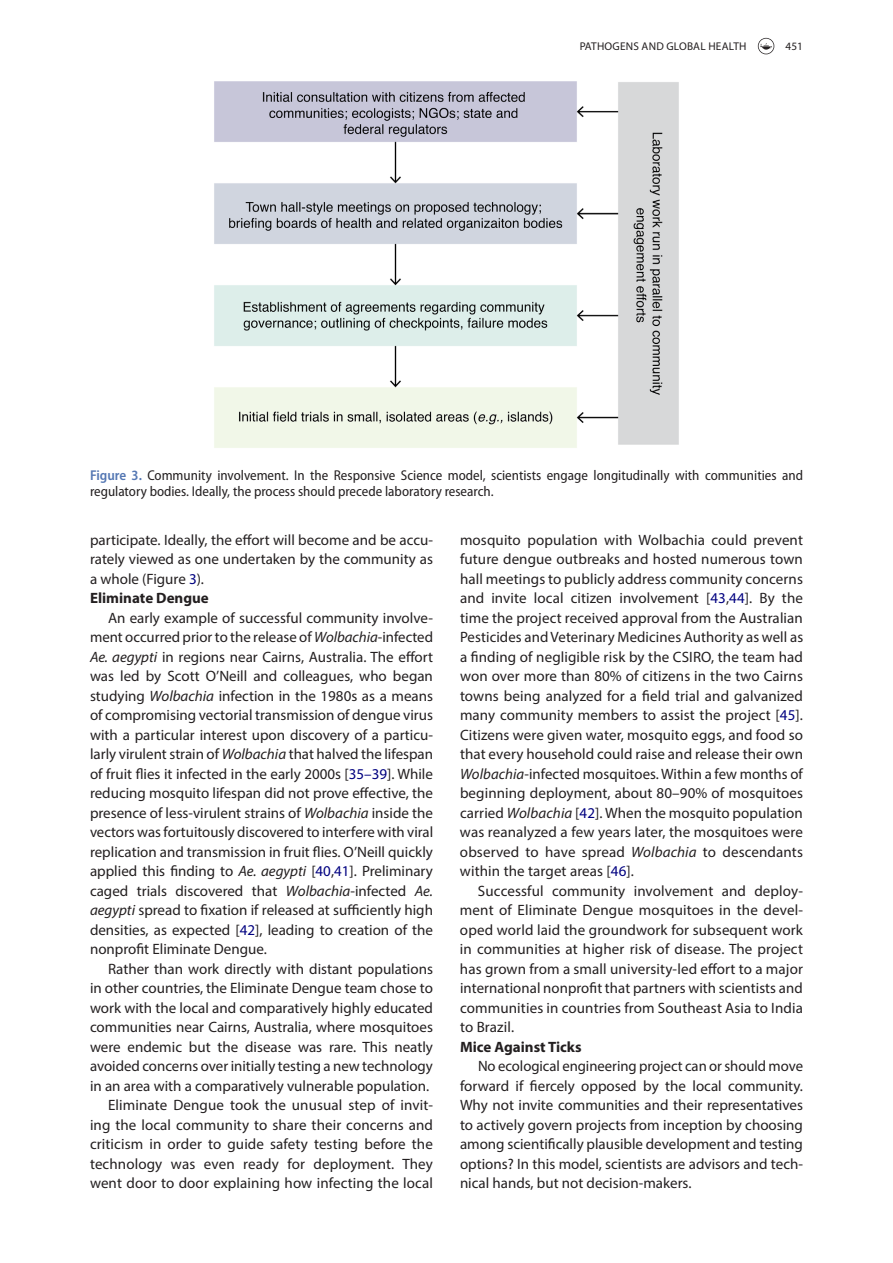
<style>
.page{position:relative;width:893px;height:1263px;background:#fff}
.page>*{position:absolute;margin:0;border:0;box-sizing:border-box;transform-origin:0 0}
.t1{font:15px/19.5px "Myriad Pro";color:#231f20;text-align:justify}
.t2{font:700 15px "Myriad Pro";color:#231f20}
.t3{font:semi-condensed 14.25px/16.5px "Myriad Pro";color:#231f20}
.t4{font:11.25px "Myriad Pro";letter-spacing:.02em;color:#231f20}
.s1{font-weight:600;color:#5477b3}
.s2{color:#000080}
.s3{font-weight:700}
.s4{font-style:italic}
</style>
<div class="page">
<svg style="left:758px;top:38px;width:16px;height:16px"></svg>
<img style="left:214px;top:81px;width:465px;height:367px">
<p class="t4" style="left:580px;top:39px;width:168px">PATHOGENS AND GLOBAL HEALTH</p>
<p class="t4" style="left:786px;top:39px;width:19px">451</p>
<p class="t3" style="left:90px;top:467px;width:714px"><span class="s1">Figure 3.</span> Community involvement. In the Responsive Science model, scientists engage longitudinally with communities and regulatory bodies. Ideally, the process should precede laboratory research.</p>
<p class="t1" style="left:90px;top:530px;width:344px;text-align:left">participate. Ideally, the effort will become and be accu&shy;rately viewed as one undertaken by the community as a whole (Figure <span class="s2">3</span>).<br><span class="s3">Eliminate Dengue</span></p>
<p class="t1" style="left:90px;top:608px;width:345px;text-indent:18px">An early example of successful community involve&shy;ment occurred prior to the release of <span class="s4">Wolbachia</span>-infected <span class="s4">Ae. aegypti</span> in regions near Cairns, Australia. The effort was led by Scott O’Neill and colleagues, who began studying <span class="s4">Wolbachia</span> infection in the 1980s as a means of compromising vectorial transmission of dengue virus with a particular interest upon discovery of a particu&shy;larly virulent strain of <span class="s4">Wolbachia</span> that halved the lifespan of fruit flies it infected in the early 2000s [<span class="s2">35–39</span>]. While reducing mosquito lifespan did not prove effective, the presence of less-virulent strains of <span class="s4">Wolbachia</span> inside the vectors was fortuitously discovered to interfere with viral replication and transmission in fruit flies. O’Neill quickly applied this finding to <span class="s4">Ae. aegypti</span> [<span class="s2">40</span>,<span class="s2">41</span>]. Preliminary caged trials discovered that <span class="s4">Wolbachia</span>-infected <span class="s4">Ae. aegypti</span> spread to fixation if released at sufficiently high densities, as expected [<span class="s2">42</span>], leading to creation of the nonprofit Eliminate Dengue.</p>
<p class="t1" style="left:90px;top:959px;width:345px;text-align:right">Rather than work directly with distant populations<br>in other countries, the Eliminate Dengue team chose to work with the local and comparatively highly educated communities near Cairns, Australia, where mosquitoes were endemic but the disease was rare. This neatly avoided concerns over initially testing a new technology in an area with a comparatively vulnerable population.<br>Eliminate Dengue took the unusual step of invit&shy;ing the local community to share their concerns and criticism in order to guide safety testing before the technology was even ready for deployment. They went door to door explaining how infecting the local</p>
<p class="t1" style="left:460px;top:530px;width:345px">mosquito population with Wolbachia could prevent future dengue outbreaks and hosted numerous town hall meetings to publicly address community concerns and invite local citizen involvement [<span class="s2">43</span>,<span class="s2">44</span>]. By the time the project received approval from the Australian Pesticides and Veterinary Medicines Authority as well as a finding of negligible risk by the CSIRO, the team had won over more than 80% of citizens in the two Cairns towns being analyzed for a field trial and galvanized many community members to assist the project [<span class="s2">45</span>].<br>Citizens were given water, mosquito eggs, and food so that every household could raise and release their own <span class="s4">Wolbachia</span>-infected mosquitoes. Within a few months of beginning deployment, about 80–90% of mosquitoes carried <span class="s4">Wolbachia</span> [<span class="s2">42</span>]. When the mosquito population was reanalyzed a few years later, the mosquitoes were observed to have spread <span class="s4">Wolbachia</span> to descendants within the target areas [<span class="s2">46</span>].</p>
<p class="t1" style="left:460px;top:881px;width:344px;text-indent:18px">Successful community involvement and deploy&shy;ment of Eliminate Dengue mosquitoes in the devel&shy;oped world laid the groundwork for subsequent work in communities at higher risk of disease. The project has grown from a small university-led effort to a major international nonprofit that partners with scientists and communities in countries from Southeast Asia to India to Brazil.</p>
<p class="t2" style="left:460px;top:1037px;width:123px">Mice Against Ticks</p>
<p class="t1" style="left:460px;top:1056px;width:345px;text-indent:18px">No ecological engineering project can or should move forward if fiercely opposed by the local community.<br>Why not invite communities and their representatives to actively govern projects from inception by choosing among scientifically plausible development and testing options? In this model, scientists are advisors and tech&shy;nical hands, but not decision-makers.</p>
</div>
